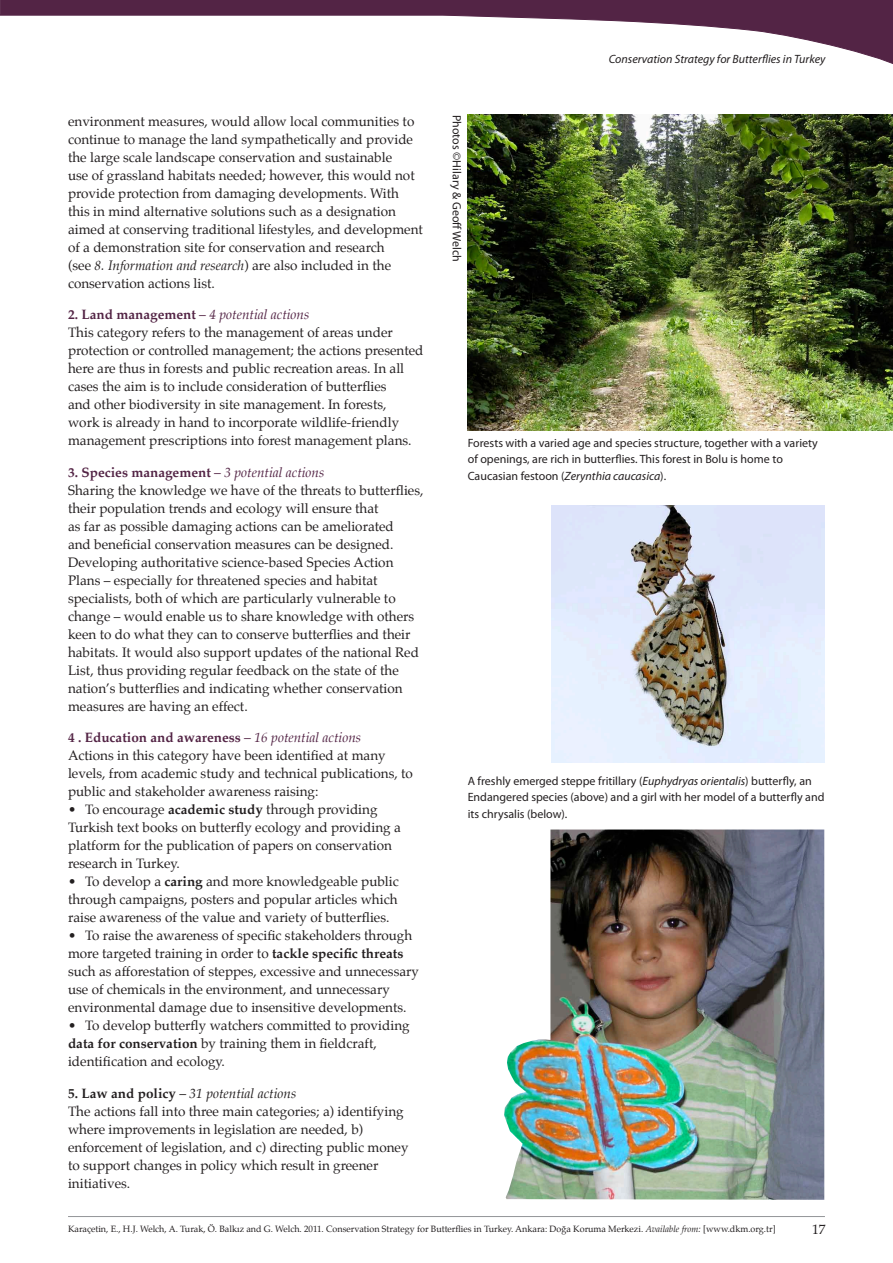
<style>
.page{position:relative;width:893px;height:1263px;background:#fff}
.page>*{position:absolute;margin:0;border:0;box-sizing:border-box;transform-origin:0 0}
.t1{font:13.5px/18px "Palatino";color:#231f20}
.t2{font:12px/16.5px "Myriad Pro";color:#231f20}
.t3{font:italic 12px "Myriad Pro";color:#231f20}
.t4{font:9px "Palatino";color:#231f20}
.s1{font-style:italic}
.s2{font-weight:700;color:#532445}
.s3{color:#532445}
.s4{font-style:italic;color:#532445}
.s5{font-weight:700}
</style>
<div class="page">
<img style="left:551px;top:505px;width:274px;height:257px">
<img style="left:504px;top:829px;width:320px;height:371px">
<img style="left:468px;top:115px;width:425px;height:315px">
<svg style="left:0;top:0;width:893px;height:64px"></svg>
<hr style="left:68px;top:1216px;width:757px;height:1px;background:#939598">
<p class="t1" style="left:68px;top:112px;width:356px">environment measures, would allow local communities to continue to manage the land sympathetically and provide the large scale landscape conservation and sustainable<br>use of grassland habitats needed; however, this would not provide protection from damaging developments. With this in mind alternative solutions such as a designation aimed at conserving traditional lifestyles, and development of a demonstration site for conservation and research<br>(see <span class="s1">8. Information and research</span>) are also included in the conservation actions list.</p>
<p class="t1" style="left:68px;top:306px;width:357px"><span class="s2">2. Land management</span> <span class="s3">–</span> <span class="s4">4 potential actions<br></span>This category refers to the management of areas under protection or controlled management; the actions presented here are thus in forests and public recreation areas. In all cases the aim is to include consideration of butterflies<br>and other biodiversity in site management. In forests,<br>work is already in hand to incorporate wildlife-friendly management prescriptions into forest management plans.</p>
<p class="t1" style="left:68px;top:463px;width:357px"><span class="s2">3. Species management</span> <span class="s3">–</span> <span class="s4">3 potential actions<br></span>Sharing the knowledge we have of the threats to butterflies, their population trends and ecology will ensure that<br>as far as possible damaging actions can be ameliorated<br>and beneficial conservation measures can be designed.<br>Developing authoritative science-based Species Action Plans – especially for threatened species and habitat specialists, both of which are particularly vulnerable to change – would enable us to share knowledge with others keen to do what they can to conserve butterflies and their habitats. It would also support updates of the national Red List, thus providing regular feedback on the state of the nation’s butterflies and indicating whether conservation measures are having an effect.</p>
<p class="t1" style="left:68px;top:729px;width:346px"><span class="s2">4 . Education and awareness</span> <span class="s3">–</span> <span class="s4">16 potential actions<br></span>Actions in this category have been identified at many levels, from academic study and technical publications, to public and stakeholder awareness raising:</p>
<p class="t1" style="left:68px;top:801px;width:334px">• To encourage <span class="s5">academic study</span> through providing Turkish text books on butterfly ecology and providing a platform for the publication of papers on conservation research in Turkey.</p>
<p class="t1" style="left:68px;top:873px;width:332px;text-align:justify">• To develop a <span class="s5">caring</span> and more knowledgeable public through campaigns, posters and popular articles which raise awareness of the value and variety of butterflies.</p>
<p class="t1" style="left:68px;top:927px;width:352px">• To raise the awareness of specific stakeholders through more targeted training in order to <span class="s5">tackle specific threats </span>such as afforestation of steppes, excessive and unnecessary use of chemicals in the environment, and unnecessary environmental damage due to insensitive developments.</p>
<p class="t1" style="left:68px;top:1017px;width:343px">• To develop butterfly watchers committed to providing <span class="s5">data for conservation</span> by training them in fieldcraft, identification and ecology.</p>
<p class="t1" style="left:68px;top:1084px;width:342px"><span class="s5">5. Law and policy</span> – <span class="s1">31 potential actions<br></span>The actions fall into three main categories; a) identifying where improvements in legislation are needed, b) enforcement of legislation, and c) directing public money to support changes in policy which result in greener initiatives.</p>
<p class="t2" style="left:465px;top:115px;width:149px;rotate:90deg">Photos ©Hilary &amp; Geoff Welch</p>
<p class="t3" style="left:609px;top:52px;width:218px">Conservation Strategy for Butterflies in Turkey</p>
<p class="t2" style="left:468px;top:434px;width:352px">Forests with a varied age and species structure, together with a variety of openings, are rich in butterflies. This forest in Bolu is home to<br>Caucasian festoon (<span class="s1">Zerynthia caucasica</span>).</p>
<p class="t2" style="left:468px;top:772px;width:358px">A freshly emerged steppe fritillary (<span class="s1">Euphydryas orientalis</span>) butterfly, an<br>Endangered species (above) and a girl with her model of a butterfly and its chrysalis (below).</p>
<p class="t4" style="left:68px;top:1222px;width:709px">Karaçetin, E., H.J. Welch, A. Turak, Ö. Balkız and G. Welch. 2011. Conservation Strategy for Butterflies in Turkey. Ankara: Doğa Koruma Merkezi. <span class="s1">Available from:</span> [www.dkm.org.tr]</p>
<p class="t1" style="left:812px;top:1220px;width:15px">17</p>
</div>
